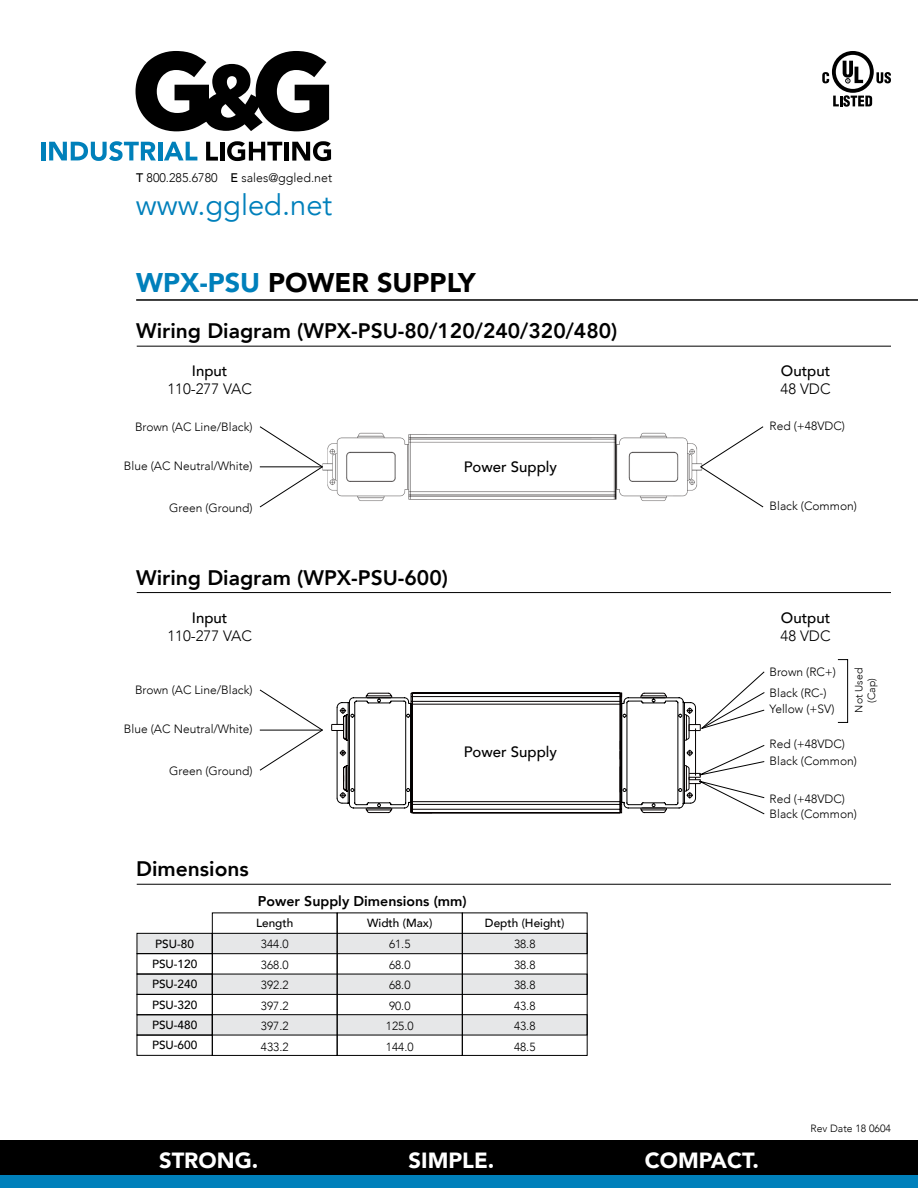
<style>
.page{position:relative;width:918px;height:1188px;background:#fff}
.page>*{position:absolute;margin:0;border:0;box-sizing:border-box;transform-origin:0 0}
.t1{font:29.1px "Avenir";color:#0080bb}
.t2{font:900 27px "Avenir";color:#000}
.t3{font:900 21.9px "Avenir";color:#fff}
.t4{font:800 21px "Avenir";color:#000}
.t5{font:500 15px "Avenir";color:#000}
.t6{font:300 15px "Avenir";color:#000}
.t7{font:800 14.1px "Avenir";color:#000}
.t8{font:300 12.45px "Avenir";color:#000}
.t9{font:300 12px "Avenir";color:#000}
.t10{font:300 11.85px "Avenir";color:#000}
.t11{font:500 11.85px "Avenir";color:#000}
.t12{font:300 10.5px "Avenir";color:#000}
.s1{font-weight:500}
.s2{color:#0080bb}
</style>
<div class="page">
<hr style="left:136px;top:299px;width:782px;height:2px;background:#000">
<svg style="left:833px;top:95px;width:39px;height:12px"></svg>
<svg style="left:876px;top:72px;width:15px;height:11px"></svg>
<svg style="left:832px;top:51px;width:42px;height:42px"></svg>
<svg style="left:836px;top:55px;width:34px;height:34px"></svg>
<svg style="left:843px;top:61px;width:20px;height:22px"></svg>
<svg style="left:822px;top:72px;width:7px;height:11px"></svg>
<div style="left:0;top:1140px;width:918px;height:48px;background:#000"></div>
<div style="left:0;top:1176px;width:918px;height:12px;background:#0080bb"></div>
<hr style="left:137px;top:346px;width:754px;height:1px;background:#000">
<hr style="left:137px;top:592px;width:754px;height:1px;background:#000">
<hr style="left:137px;top:884px;width:754px;height:1px;background:#000">
<img style="left:324px;top:432px;width:376px;height:69px">
<svg style="left:259px;top:426px;width:65px;height:82px"></svg>
<svg style="left:259px;top:689px;width:64px;height:82px"></svg>
<svg style="left:700px;top:426px;width:64px;height:82px"></svg>
<div style="left:212px;top:934px;width:376px;height:20px;background:#e6e7e8"></div>
<div style="left:212px;top:974px;width:376px;height:21px;background:#e6e7e8"></div>
<div style="left:212px;top:1015px;width:376px;height:20px;background:#e6e7e8"></div>
<div style="left:137px;top:933px;width:75px;height:21px;background:#e6e7e8"></div>
<div style="left:137px;top:933px;width:76px;height:21px;border:1px solid #000"></div>
<div style="left:137px;top:1015px;width:75px;height:20px;background:#e6e7e8"></div>
<div style="left:137px;top:1035px;width:76px;height:21px;border:1px solid #000"></div>
<div style="left:137px;top:974px;width:75px;height:20px;background:#e6e7e8"></div>
<div style="left:137px;top:974px;width:76px;height:21px;border:1px solid #000"></div>
<div style="left:137px;top:953px;width:76px;height:21px;border:1px solid #000"></div>
<div style="left:212px;top:933px;width:375px;height:21px;border:1px solid #000"></div>
<div style="left:137px;top:994px;width:76px;height:21px;border:1px solid #000"></div>
<div style="left:212px;top:1014px;width:375px;height:21px;border:1px solid #000"></div>
<div style="left:212px;top:974px;width:375px;height:21px;border:1px solid #000"></div>
<div style="left:212px;top:913px;width:125px;height:143px;border:1px solid #000"></div>
<div style="left:337px;top:913px;width:126px;height:143px;border:1px solid #000"></div>
<div style="left:462px;top:913px;width:125px;height:143px;border:1px solid #000"></div>
<hr style="left:41px;top:142px;width:4px;height:18px;background:#0080ba">
<svg style="left:49px;top:141px;width:107px;height:20px"></svg>
<hr style="left:158px;top:142px;width:4px;height:18px;background:#0080ba">
<svg style="left:164px;top:142px;width:33px;height:18px"></svg>
<svg style="left:206px;top:142px;width:12px;height:19px"></svg>
<hr style="left:220px;top:142px;width:4px;height:19px;background:#000">
<svg style="left:227px;top:141px;width:55px;height:20px"></svg>
<hr style="left:284px;top:142px;width:4px;height:19px;background:#000">
<svg style="left:292px;top:141px;width:39px;height:20px"></svg>
<svg style="left:136px;top:51px;width:193px;height:80px"></svg>
<div style="left:838px;top:659px;width:10px;height:64px;border:1px solid #000"></div>
<svg style="left:331px;top:671px;width:434px;height:144px"></svg>
<p class="t8" style="left:136px;top:170px;width:198px"><span class="s1">T</span> 800.285.6780 <span class="s1">E</span> sales@ggled.net</p>
<p class="t1" style="left:136px;top:188px;width:198px">www.ggled.net</p>
<p class="t2" style="left:136px;top:259px;width:341px"><span class="s2">WPX-PSU</span> POWER SUPPLY</p>
<p class="t4" style="left:136px;top:314px;width:483px">Wiring Diagram (WPX-PSU-80/120/240/320/480)</p>
<p class="t5" style="left:192px;top:358px;width:37px">Input</p>
<p class="t6" style="left:167px;top:380px;width:86px">110-277 VAC</p>
<p class="t9" style="left:135px;top:420px;width:119px">Brown (AC Line/Black)</p>
<p class="t9" style="left:124px;top:459px;width:130px">Blue (AC Neutral/White)</p>
<p class="t9" style="left:169px;top:501px;width:85px">Green (Ground)</p>
<p class="t5" style="left:464px;top:454px;width:95px">Power Supply</p>
<p class="t4" style="left:136px;top:561px;width:313px">Wiring Diagram (WPX-PSU-600)</p>
<p class="t5" style="left:192px;top:604px;width:37px">Input</p>
<p class="t6" style="left:167px;top:626px;width:86px">110-277 VAC</p>
<p class="t9" style="left:135px;top:683px;width:119px">Brown (AC Line/Black)</p>
<p class="t9" style="left:124px;top:722px;width:130px">Blue (AC Neutral/White)</p>
<p class="t9" style="left:169px;top:764px;width:85px">Green (Ground)</p>
<p class="t5" style="left:464px;top:739px;width:95px">Power Supply</p>
<p class="t4" style="left:136px;top:853px;width:114px">Dimensions</p>
<p class="t11" style="left:155px;top:933px;width:40px">PSU-80</p>
<p class="t11" style="left:152px;top:954px;width:47px">PSU-120</p>
<p class="t11" style="left:152px;top:994px;width:47px">PSU-320</p>
<p class="t11" style="left:152px;top:974px;width:47px">PSU-240</p>
<p class="t11" style="left:152px;top:1015px;width:47px">PSU-480</p>
<p class="t11" style="left:152px;top:1035px;width:47px">PSU-600</p>
<p class="t7" style="left:258px;top:891px;width:210px">Power Supply Dimensions (mm)</p>
<p class="t11" style="left:256px;top:913px;width:39px">Length</p>
<p class="t10" style="left:261px;top:937px;width:29px">344.0</p>
<p class="t10" style="left:261px;top:957px;width:29px">368.0</p>
<p class="t10" style="left:261px;top:978px;width:29px">392.2</p>
<p class="t10" style="left:261px;top:999px;width:29px">397.2</p>
<p class="t10" style="left:261px;top:1019px;width:29px">397.2</p>
<p class="t10" style="left:261px;top:1040px;width:29px">433.2</p>
<p class="t11" style="left:367px;top:913px;width:67px">Width (Max)</p>
<p class="t10" style="left:389px;top:937px;width:23px">61.5</p>
<p class="t10" style="left:389px;top:957px;width:23px">68.0</p>
<p class="t10" style="left:389px;top:978px;width:23px">68.0</p>
<p class="t10" style="left:389px;top:999px;width:23px">90.0</p>
<p class="t10" style="left:386px;top:1019px;width:29px">125.0</p>
<p class="t10" style="left:386px;top:1040px;width:29px">144.0</p>
<p class="t11" style="left:485px;top:913px;width:81px">Depth (Height)</p>
<p class="t10" style="left:514px;top:937px;width:23px">38.8</p>
<p class="t10" style="left:514px;top:957px;width:23px">38.8</p>
<p class="t10" style="left:514px;top:978px;width:23px">38.8</p>
<p class="t10" style="left:514px;top:999px;width:23px">43.8</p>
<p class="t10" style="left:514px;top:1019px;width:23px">43.8</p>
<p class="t10" style="left:514px;top:1040px;width:23px">48.5</p>
<p class="t5" style="left:781px;top:358px;width:51px">Output</p>
<p class="t6" style="left:781px;top:380px;width:52px">48 VDC</p>
<p class="t9" style="left:770px;top:419px;width:77px">Red (+48VDC)</p>
<p class="t9" style="left:770px;top:499px;width:89px">Black (Common)</p>
<p class="t5" style="left:781px;top:604px;width:51px">Output</p>
<p class="t6" style="left:781px;top:626px;width:52px">48 VDC</p>
<p class="t9" style="left:770px;top:664px;width:68px">Brown (RC+)</p>
<p class="t9" style="left:770px;top:685px;width:59px">Black (RC-)</p>
<p class="t9" style="left:770px;top:702px;width:66px">Yellow (+SV)</p>
<p class="t9" style="left:770px;top:737px;width:77px">Red (+48VDC)</p>
<p class="t12" style="left:853px;top:713px;width:46px;rotate:-90deg">Not Used</p>
<p class="t12" style="left:865px;top:703px;width:26px;rotate:-90deg">(Cap)</p>
<p class="t9" style="left:770px;top:754px;width:89px">Black (Common)</p>
<p class="t9" style="left:770px;top:792px;width:77px">Red (+48VDC)</p>
<p class="t9" style="left:770px;top:807px;width:89px">Black (Common)</p>
<p class="t3" style="left:159px;top:1141px;width:101px">STRONG.</p>
<p class="t3" style="left:409px;top:1141px;width:87px">SIMPLE.</p>
<p class="t3" style="left:645px;top:1141px;width:116px">COMPACT.</p>
<p class="t12" style="left:811px;top:1122px;width:82px">Rev Date 18 0604</p>
</div>
